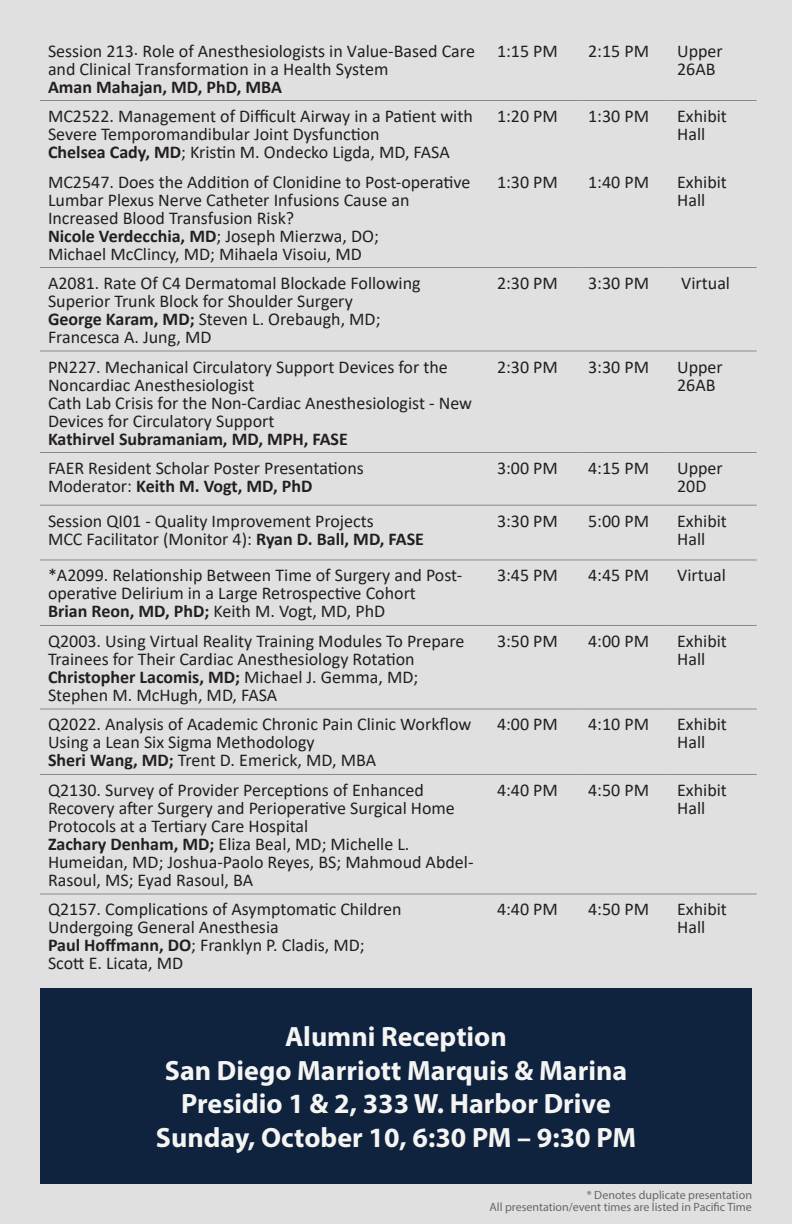
<style>
.page{position:relative;width:792px;height:1224px;background:#e1e0e0}
.page>*{position:absolute;margin:0;border:0;box-sizing:border-box;transform-origin:0 0}
.Head_3{font:700 28px "Myriad Pro";color:#f4f4f3}
.t1{font:18px/18px "Calibri";color:#231f20}
.t2{font:700 18px "Calibri";color:#231f20}
.Body{font:12px "Myriad Pro";color:#67676a}
.s1{font-weight:700}
.s2{font-weight:400}
</style>
<div class="page">
<hr style="left:40px;top:267px;width:449px;height:1px;background:#8a888a">
<hr style="left:489px;top:267px;width:91px;height:1px;background:#8a888a">
<hr style="left:580px;top:267px;width:89px;height:1px;background:#8a888a">
<hr style="left:669px;top:267px;width:88px;height:1px;background:#8a888a">
<hr style="left:40px;top:351px;width:449px;height:1px;background:#8a888a">
<hr style="left:489px;top:351px;width:91px;height:1px;background:#8a888a">
<hr style="left:580px;top:351px;width:89px;height:1px;background:#8a888a">
<hr style="left:669px;top:351px;width:88px;height:1px;background:#8a888a">
<hr style="left:40px;top:452px;width:449px;height:1px;background:#8a888a">
<hr style="left:489px;top:452px;width:91px;height:1px;background:#8a888a">
<hr style="left:580px;top:452px;width:89px;height:1px;background:#8a888a">
<hr style="left:669px;top:452px;width:88px;height:1px;background:#8a888a">
<hr style="left:40px;top:505px;width:449px;height:1px;background:#8a888a">
<hr style="left:489px;top:505px;width:91px;height:1px;background:#8a888a">
<hr style="left:580px;top:505px;width:89px;height:1px;background:#8a888a">
<hr style="left:669px;top:505px;width:88px;height:1px;background:#8a888a">
<hr style="left:40px;top:560px;width:449px;height:1px;background:#8a888a">
<hr style="left:489px;top:560px;width:91px;height:1px;background:#8a888a">
<hr style="left:580px;top:560px;width:89px;height:1px;background:#8a888a">
<hr style="left:669px;top:560px;width:88px;height:1px;background:#8a888a">
<hr style="left:40px;top:625px;width:449px;height:1px;background:#8a888a">
<hr style="left:489px;top:625px;width:91px;height:1px;background:#8a888a">
<hr style="left:580px;top:625px;width:89px;height:1px;background:#8a888a">
<hr style="left:669px;top:625px;width:88px;height:1px;background:#8a888a">
<hr style="left:40px;top:709px;width:449px;height:1px;background:#8a888a">
<hr style="left:489px;top:709px;width:91px;height:1px;background:#8a888a">
<hr style="left:580px;top:709px;width:89px;height:1px;background:#8a888a">
<hr style="left:669px;top:709px;width:88px;height:1px;background:#8a888a">
<hr style="left:40px;top:774px;width:449px;height:1px;background:#8a888a">
<hr style="left:489px;top:774px;width:91px;height:1px;background:#8a888a">
<hr style="left:580px;top:774px;width:89px;height:1px;background:#8a888a">
<hr style="left:669px;top:774px;width:88px;height:1px;background:#8a888a">
<hr style="left:40px;top:100px;width:449px;height:1px;background:#8a888a">
<hr style="left:489px;top:100px;width:91px;height:1px;background:#8a888a">
<hr style="left:580px;top:100px;width:89px;height:1px;background:#8a888a">
<hr style="left:669px;top:100px;width:88px;height:1px;background:#8a888a">
<hr style="left:40px;top:894px;width:449px;height:1px;background:#8a888a">
<hr style="left:489px;top:894px;width:91px;height:1px;background:#8a888a">
<hr style="left:580px;top:894px;width:89px;height:1px;background:#8a888a">
<hr style="left:669px;top:894px;width:88px;height:1px;background:#8a888a">
<div style="left:40px;top:988px;width:712px;height:196px;background:#0f223e"></div>
<p class="t1" style="left:48px;top:41px;width:429px">Session 213. Role of Anesthesiologists in Value-Based Care and Clinical Transformation in a Health System</p>
<p class="t2" style="left:48px;top:74px;width:236px">Aman Mahajan, MD, PhD, MBA</p>
<p class="t1" style="left:48px;top:107px;width:426px">MC2522. Management of Difficult Airway in a Patient with<br>Severe Temporomandibular Joint Dysfunction</p>
<p class="t1" style="left:48px;top:143px;width:403px"><span class="s1">Chelsea Cady, MD</span>; Kristin M. Ondecko Ligda, MD, FASA</p>
<p class="t1" style="left:48px;top:172px;width:424px">MC2547. Does the Addition of Clonidine to Post-operative<br>Lumbar Plexus Nerve Catheter Infusions Cause an<br>Increased Blood Transfusion Risk?</p>
<p class="t2" style="left:48px;top:223px;width:332px">Nicole Verdecchia, MD<span class="s2">; Joseph Mierzwa, DO;</span></p>
<p class="t1" style="left:48px;top:244px;width:315px">Michael McClincy, MD; Mihaela Visoiu, MD</p>
<p class="t1" style="left:48px;top:274px;width:374px">A2081. Rate Of C4 Dermatomal Blockade Following<br>Superior Trunk Block for Shoulder Surgery</p>
<p class="t1" style="left:48px;top:310px;width:334px"><span class="s1">George Karam, MD;</span> Steven L. Orebaugh, MD;</p>
<p class="t1" style="left:48px;top:328px;width:165px">Francesca A. Jung, MD</p>
<p class="t1" style="left:48px;top:357px;width:401px">PN227. Mechanical Circulatory Support Devices for the<br>Noncardiac Anesthesiologist</p>
<p class="t1" style="left:48px;top:393px;width:426px">Cath Lab Crisis for the Non-Cardiac Anesthesiologist - New<br>Devices for Circulatory Support</p>
<p class="t2" style="left:48px;top:426px;width:301px">Kathirvel Subramaniam, MD, MPH, FASE</p>
<p class="t1" style="left:48px;top:459px;width:317px">FAER Resident Scholar Poster Presentations</p>
<p class="t2" style="left:48px;top:473px;width:266px"><span class="s2">Moderator:</span> Keith M. Vogt, MD, PhD</p>
<p class="t1" style="left:48px;top:511px;width:327px">Session QI01 - Quality Improvement Projects</p>
<p class="t1" style="left:48px;top:529px;width:378px">MCC Facilitator (Monitor 4): <span class="s1">Ryan D. Ball, MD, FASE</span></p>
<p class="t1" style="left:48px;top:566px;width:416px">*A2099. Relationship Between Time of Surgery and Post&shy;operative Delirium in a Large Retrospective Cohort</p>
<p class="t1" style="left:48px;top:602px;width:339px"><span class="s1">Brian Reon, MD, PhD;</span> Keith M. Vogt, MD, PhD</p>
<p class="t1" style="left:48px;top:632px;width:418px">Q2003. Using Virtual Reality Training Modules To Prepare<br>Trainees for Their Cardiac Anesthesiology Rotation</p>
<p class="t1" style="left:48px;top:668px;width:372px"><span class="s1">Christopher Lacomis, MD;</span> Michael J. Gemma, MD;<br>Stephen M. McHugh, MD, FASA</p>
<p class="t1" style="left:48px;top:715px;width:425px">Q2022. Analysis of Academic Chronic Pain Clinic Workflow<br>Using a Lean Six Sigma Methodology</p>
<p class="t1" style="left:48px;top:751px;width:330px"><span class="s1">Sheri Wang, MD;</span> Trent D. Emerick, MD, MBA</p>
<p class="t1" style="left:48px;top:781px;width:408px">Q2130. Survey of Provider Perceptions of Enhanced<br>Recovery after Surgery and Perioperative Surgical Home<br>Protocols at a Tertiary Care Hospital</p>
<p class="t1" style="left:48px;top:835px;width:427px"><span class="s1">Zachary Denham, MD;</span> Eliza Beal, MD; Michelle L.<br>Humeidan, MD; Joshua-Paolo Reyes, BS; Mahmoud Abdel-<br>Rasoul, MS; Eyad Rasoul, BA</p>
<p class="t1" style="left:48px;top:900px;width:355px">Q2157. Complications of Asymptomatic Children<br>Undergoing General Anesthesia</p>
<p class="t1" style="left:48px;top:936px;width:318px"><span class="s1">Paul Hoffmann, DO</span>; Franklyn P. Cladis, MD;</p>
<p class="t1" style="left:48px;top:954px;width:137px">Scott E. Licata, MD</p>
<p class="t1" style="left:497px;top:41px;width:62px">1:15 PM</p>
<p class="t1" style="left:588px;top:41px;width:62px">2:15 PM</p>
<p class="t1" style="left:677px;top:41px;width:47px">Upper<br>26AB</p>
<p class="t1" style="left:497px;top:107px;width:62px">1:20 PM</p>
<p class="t1" style="left:588px;top:107px;width:62px">1:30 PM</p>
<p class="t1" style="left:677px;top:107px;width:51px">Exhibit<br>Hall</p>
<p class="t1" style="left:497px;top:172px;width:62px">1:30 PM</p>
<p class="t1" style="left:588px;top:172px;width:62px">1:40 PM</p>
<p class="t1" style="left:677px;top:172px;width:51px">Exhibit<br>Hall</p>
<p class="t1" style="left:497px;top:274px;width:62px">2:30 PM</p>
<p class="t1" style="left:588px;top:274px;width:62px">3:30 PM</p>
<p class="t1" style="left:681px;top:274px;width:50px">Virtual</p>
<p class="t1" style="left:497px;top:357px;width:62px">2:30 PM</p>
<p class="t1" style="left:588px;top:357px;width:62px">3:30 PM</p>
<p class="t1" style="left:677px;top:357px;width:47px">Upper<br>26AB</p>
<p class="t1" style="left:497px;top:459px;width:62px">3:00 PM</p>
<p class="t1" style="left:588px;top:459px;width:62px">4:15 PM</p>
<p class="t1" style="left:677px;top:459px;width:47px">Upper<br>20D</p>
<p class="t1" style="left:497px;top:511px;width:62px">3:30 PM</p>
<p class="t1" style="left:588px;top:511px;width:62px">5:00 PM</p>
<p class="t1" style="left:677px;top:511px;width:51px">Exhibit<br>Hall</p>
<p class="t1" style="left:497px;top:566px;width:62px">3:45 PM</p>
<p class="t1" style="left:588px;top:566px;width:62px">4:45 PM</p>
<p class="t1" style="left:677px;top:566px;width:50px">Virtual</p>
<p class="t1" style="left:497px;top:632px;width:62px">3:50 PM</p>
<p class="t1" style="left:588px;top:632px;width:62px">4:00 PM</p>
<p class="t1" style="left:677px;top:632px;width:51px">Exhibit<br>Hall</p>
<p class="t1" style="left:497px;top:715px;width:62px">4:00 PM</p>
<p class="t1" style="left:588px;top:715px;width:62px">4:10 PM</p>
<p class="t1" style="left:677px;top:715px;width:51px">Exhibit<br>Hall</p>
<p class="t1" style="left:497px;top:781px;width:62px">4:40 PM</p>
<p class="t1" style="left:588px;top:781px;width:62px">4:50 PM</p>
<p class="t1" style="left:677px;top:781px;width:51px">Exhibit<br>Hall</p>
<p class="t1" style="left:497px;top:900px;width:62px">4:40 PM</p>
<p class="t1" style="left:588px;top:900px;width:62px">4:50 PM</p>
<p class="t1" style="left:677px;top:900px;width:51px">Exhibit<br>Hall</p>
<p class="Head_3" style="left:285px;top:1019px;width:223px">Alumni Reception</p>
<p class="Head_3" style="left:165px;top:1052px;width:464px">San Diego Marriott Marquis &amp; Marina</p>
<p class="Head_3" style="left:181px;top:1086px;width:431px">Presidio 1 &amp; 2, 333 W. Harbor Drive</p>
<p class="Head_3" style="left:156px;top:1119px;width:482px">Sunday, October 10, 6:30 PM – 9:30 PM</p>
<p class="Body" style="left:587px;top:1188px;width:167px">* Denotes duplicate presentation</p>
<p class="Body" style="left:490px;top:1200px;width:264px">All presentation/event times are listed in Pacific Time</p>
</div>
